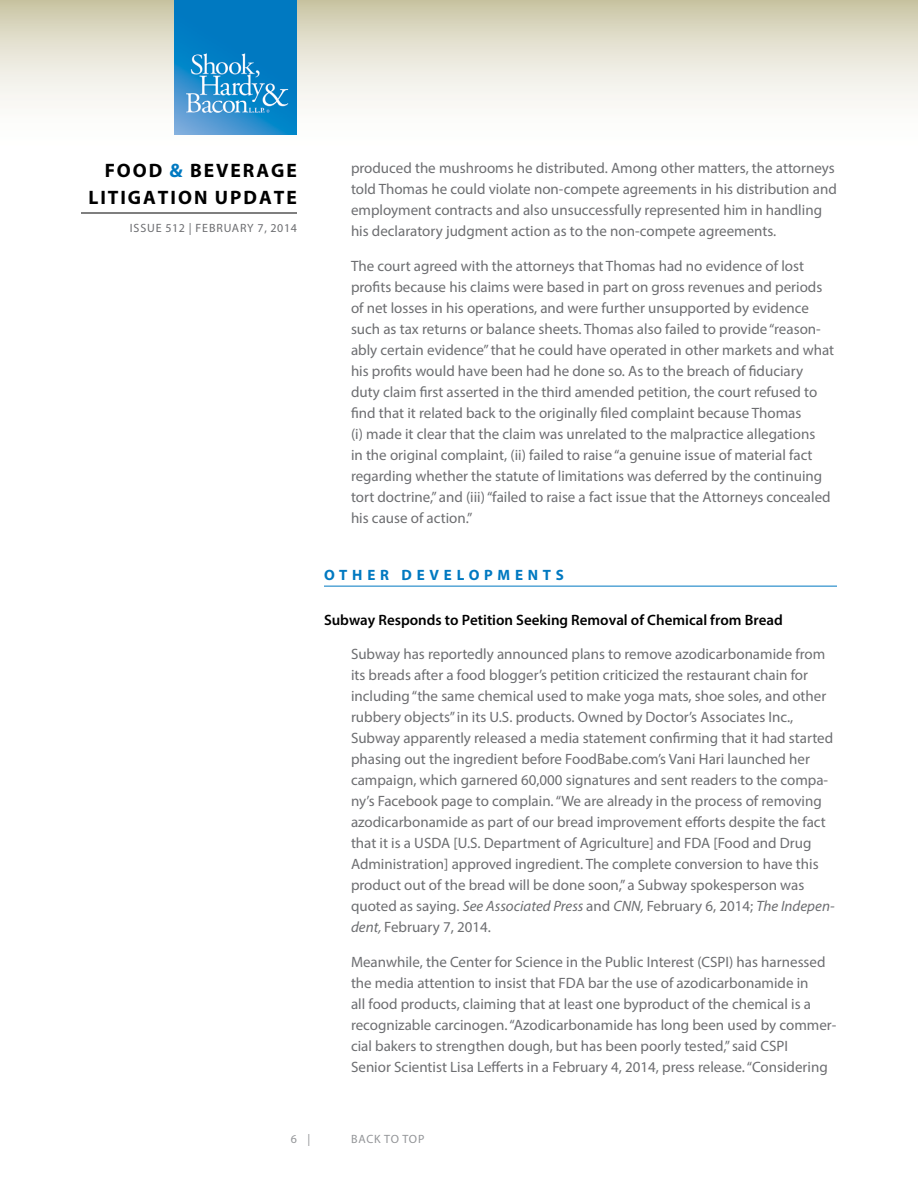
<style>
.page{position:relative;width:918px;height:1188px;background:#fff}
.page>*{position:absolute;margin:0;border:0;box-sizing:border-box;transform-origin:0 0}
.t1{font:700 19.5px/27px "Myriad Pro";letter-spacing:.1em;color:#000;text-align:right}
.Body{font:15px/21px "Myriad Pro";color:#6d6e71}
.Subhead{font:600 15px "Myriad Pro";color:#000}
.Head{font:700 15px "Myriad Pro";letter-spacing:.32em;color:#0079c1}
.t2{font:12px "Myriad Pro";letter-spacing:.07em;color:#6d6e71}
.t3{font:12px "Myriad Pro";letter-spacing:.06em;color:#939598}
.s1{color:#0079c1}
.s2{font-style:italic}
</style>
<div class="page">
<svg style="left:0;top:0;width:918px;height:135px"></svg>
<hr style="left:81px;top:213px;width:216px;height:1px;background:#000">
<img style="left:175px;top:0;width:122px;height:135px">
<hr style="left:324px;top:586px;width:513px;height:1px;background:#0079c1">
<h1 class="t1" style="left:88px;top:156px;width:210px">FOOD <span class="s1">&amp;</span> BEVERAGE<br>LITIGATION UPDATE</h1>
<p class="t2" style="left:130px;top:221px;width:169px">ISSUE 512 | FEBRUARY 7, 2014</p>
<p class="Body" style="left:351px;top:157px;width:487px">produced the mushrooms he distributed. Among other matters, the attorneys told Thomas he could violate non-compete agreements in his distribution and employment contracts and also unsuccessfully represented him in handling his declaratory judgment action as to the non-compete agreements.</p>
<p class="Body" style="left:351px;top:255px;width:485px">The court agreed with the attorneys that Thomas had no evidence of lost profits because his claims were based in part on gross revenues and periods of net losses in his operations, and were further unsupported by evidence such as tax returns or balance sheets. Thomas also failed to provide “reason&shy;ably certain evidence” that he could have operated in other markets and what his profits would have been had he done so. As to the breach of fiduciary duty claim first asserted in the third amended petition, the court refused to find that it related back to the originally filed complaint because Thomas<br>(i) made it clear that the claim was unrelated to the malpractice allegations<br>in the original complaint, (ii) failed to raise “a genuine issue of material fact regarding whether the statute of limitations was deferred by the continuing tort doctrine,” and (iii) “failed to raise a fact issue that the Attorneys concealed his cause of action.”</p>
<p class="Head" style="left:324px;top:565px;width:241px">OTHER DEVELOPMENTS</p>
<p class="Subhead" style="left:324px;top:610px;width:460px">Subway Responds to Petition Seeking Removal of Chemical from Bread</p>
<p class="Body" style="left:351px;top:643px;width:485px">Subway has reportedly announced plans to remove azodicarbonamide from its breads after a food blogger’s petition criticized the restaurant chain for including “the same chemical used to make yoga mats, shoe soles, and other rubbery objects” in its U.S. products. Owned by Doctor’s Associates Inc., Subway apparently released a media statement confirming that it had started phasing out the ingredient before FoodBabe.com’s Vani Hari launched her campaign, which garnered 60,000 signatures and sent readers to the compa&shy;ny’s Facebook page to complain. “We are already in the process of removing azodicarbonamide as part of our bread improvement efforts despite the fact that it is a USDA [U.S. Department of Agriculture] and FDA [Food and Drug Administration] approved ingredient. The complete conversion to have this product out of the bread will be done soon,” a Subway spokesperson was quoted as saying. <span class="s2">See Associated Press</span> and <span class="s2">CNN,</span> February 6, 2014; <span class="s2">The Indepen&shy;dent,</span> February 7, 2014.</p>
<p class="Body" style="left:351px;top:951px;width:487px">Meanwhile, the Center for Science in the Public Interest (CSPI) has harnessed the media attention to insist that FDA bar the use of azodicarbonamide in<br>all food products, claiming that at least one byproduct of the chemical is a recognizable carcinogen. “Azodicarbonamide has long been used by commer&shy;cial bakers to strengthen dough, but has been poorly tested,” said CSPI<br>Senior Scientist Lisa Lefferts in a February 4, 2014, press release. “Considering</p>
<p class="t3" style="left:291px;top:1132px;width:21px">6 |</p>
<p class="t3" style="left:351px;top:1132px;width:75px">BACK TO TOP</p>
</div>
